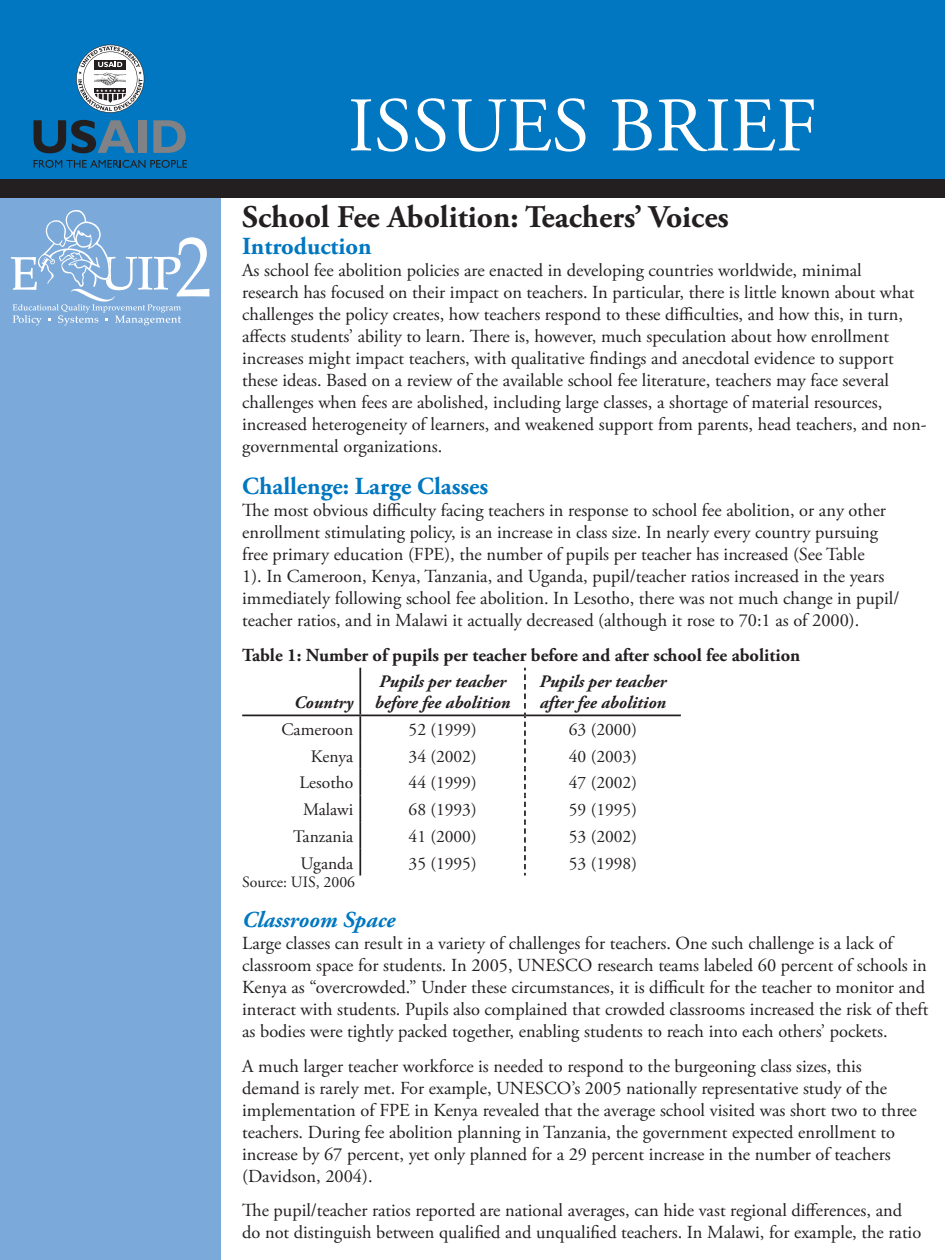
<style>
.page{position:relative;width:945px;height:1260px;background:#fff}
.page>*{position:absolute;margin:0;border:0;box-sizing:border-box;transform-origin:0 0}
.t1{font:77px "Adobe Garamond Pro";color:#fff}
.Paragraph_Style_1{font:700 31.5px "Adobe Garamond Pro";color:#231f20}
.t2{font:700 24.5px "Adobe Garamond Pro";color:#0077c0}
.t3{font:italic 700 22.75px "Adobe Garamond Pro";color:#0077c0}
.School_Effectiveness{font:18.38px/22.1px "Adobe Garamond Pro";color:#231f20}
.t4{font:700 18.38px "Adobe Garamond Pro";color:#231f20}
.School_Effectiveness-2{font:17.5px "Adobe Garamond Pro";color:#231f20}
.School_Effectiveness-3{font:italic 700 17.5px/21px "Adobe Garamond Pro";color:#231f20}
.School_Effectiveness-4{font:15.75px "Adobe Garamond Pro";color:#231f20}
</style>
<div class="page">
<div style="left:0;top:0;width:945px;height:182px;background:#0077c0"></div>
<div style="left:0;top:189px;width:220px;height:1071px;background:#7ba9da"></div>
<div style="left:0;top:180px;width:945px;height:18px;background:#231f20"></div>
<svg style="left:11px;top:210px;width:199px;height:116px"></svg>
<hr style="left:242px;top:715px;width:118px;height:1px;background:#231f20">
<hr style="left:360px;top:715px;width:164px;height:1px;background:#231f20">
<hr style="left:526px;top:715px;width:155px;height:1px;background:#231f20">
<hr style="left:359px;top:668px;width:2px;height:47px;background:#231f20">
<hr style="left:359px;top:716px;width:2px;height:26px;background:#231f20">
<hr style="left:359px;top:742px;width:2px;height:27px;background:#231f20">
<hr style="left:359px;top:769px;width:2px;height:26px;background:#231f20">
<hr style="left:359px;top:795px;width:2px;height:27px;background:#231f20">
<hr style="left:359px;top:822px;width:2px;height:27px;background:#231f20">
<hr style="left:359px;top:849px;width:2px;height:27px;background:#231f20">
<svg style="left:524px;top:668px;width:2px;height:208px"></svg>
<svg style="left:34px;top:120px;width:101px;height:33px"></svg>
<div style="left:138px;top:120px;width:8px;height:33px;background:#808285"></div>
<svg style="left:153px;top:120px;width:33px;height:33px"></svg>
<svg style="left:34px;top:160px;width:153px;height:8px"></svg>
<svg style="left:76px;top:45px;width:68px;height:68px"></svg>
<p class="t1" style="left:348px;top:80px;width:471px">ISSUES BRIEF</p>
<p class="Paragraph_Style_1" style="left:242px;top:199px;width:488px">School Fee Abolition: Teachers’ Voices</p>
<p class="t2" style="left:242px;top:232px;width:131px">Introduction</p>
<p class="School_Effectiveness" style="left:242px;top:260px;width:686px">As school fee abolition policies are enacted in developing countries worldwide, minimal<br>research has focused on their impact on teachers. In particular, there is little known about what challenges the policy creates, how teachers respond to these difficulties, and how this, in turn, affects students’ ability to learn. There is, however, much speculation about how enrollment increases might impact teachers, with qualitative findings and anecdotal evidence to support these ideas. Based on a review of the available school fee literature, teachers may face several challenges when fees are abolished, including large classes, a shortage of material resources, increased heterogeneity of learners, and weakened support from parents, head teachers, and non&shy;governmental organizations.</p>
<p class="t2" style="left:242px;top:472px;width:248px">Challenge: Large Classes</p>
<p class="School_Effectiveness" style="left:242px;top:500px;width:659px">The most obvious difficulty facing teachers in response to school fee abolition, or any other enrollment stimulating policy, is an increase in class size. In nearly every country pursuing free primary education (FPE), the number of pupils per teacher has increased (See Table<br>1). In Cameroon, Kenya, Tanzania, and Uganda, pupil/teacher ratios increased in the years immediately following school fee abolition. In Lesotho, there was not much change in pupil/ teacher ratios, and in Malawi it actually decreased (although it rose to 70:1 as of 2000).</p>
<p class="t4" style="left:242px;top:644px;width:560px">Table 1: Number of pupils per teacher before and after school fee abolition</p>
<p class="School_Effectiveness-3" style="left:294px;top:693px;width:61px">Country</p>
<p class="School_Effectiveness-3" style="left:375px;top:672px;width:137px">Pupils per teacher before fee abolition</p>
<p class="School_Effectiveness-3" style="left:540px;top:672px;width:128px">Pupils per teacher after fee abolition</p>
<p class="School_Effectiveness-2" style="left:281px;top:719px;width:73px">Cameroon</p>
<p class="School_Effectiveness-2" style="left:409px;top:719px;width:70px">52 (1999)</p>
<p class="School_Effectiveness-2" style="left:569px;top:719px;width:70px">63 (2000)</p>
<p class="School_Effectiveness-2" style="left:311px;top:746px;width:44px">Kenya</p>
<p class="School_Effectiveness-2" style="left:409px;top:746px;width:70px">34 (2002)</p>
<p class="School_Effectiveness-2" style="left:569px;top:746px;width:70px">40 (2003)</p>
<p class="School_Effectiveness-2" style="left:300px;top:772px;width:55px">Lesotho</p>
<p class="School_Effectiveness-2" style="left:409px;top:772px;width:70px">44 (1999)</p>
<p class="School_Effectiveness-2" style="left:569px;top:772px;width:70px">47 (2002)</p>
<p class="School_Effectiveness-2" style="left:303px;top:799px;width:52px">Malawi</p>
<p class="School_Effectiveness-2" style="left:409px;top:799px;width:70px">68 (1993)</p>
<p class="School_Effectiveness-2" style="left:569px;top:799px;width:70px">59 (1995)</p>
<p class="School_Effectiveness-2" style="left:293px;top:826px;width:62px">Tanzania</p>
<p class="School_Effectiveness-2" style="left:409px;top:826px;width:70px">41 (2000)</p>
<p class="School_Effectiveness-2" style="left:569px;top:826px;width:70px">53 (2002)</p>
<p class="School_Effectiveness-2" style="left:301px;top:852px;width:54px">Uganda</p>
<p class="School_Effectiveness-2" style="left:409px;top:852px;width:70px">35 (1995)</p>
<p class="School_Effectiveness-2" style="left:569px;top:852px;width:70px">53 (1998)</p>
<p class="School_Effectiveness-4" style="left:242px;top:873px;width:114px">Source: UIS, 2006</p>
<p class="t3" style="left:242px;top:907px;width:155px">Classroom Space</p>
<p class="School_Effectiveness" style="left:242px;top:933px;width:688px">Large classes can result in a variety of challenges for teachers. One such challenge is a lack of classroom space for students. In 2005, UNESCO research teams labeled 60 percent of schools in Kenya as “overcrowded.” Under these circumstances, it is difficult for the teacher to monitor and interact with students. Pupils also complained that crowded classrooms increased the risk of theft as bodies were tightly packed together, enabling students to reach into each others’ pockets.</p>
<p class="School_Effectiveness" style="left:242px;top:1055px;width:676px">A much larger teacher workforce is needed to respond to the burgeoning class sizes, this demand is rarely met. For example, UNESCO’s 2005 nationally representative study of the implementation of FPE in Kenya revealed that the average school visited was short two to three teachers. During fee abolition planning in Tanzania, the government expected enrollment to increase by 67 percent, yet only planned for a 29 percent increase in the number of teachers (Davidson, 2004).</p>
<p class="School_Effectiveness" style="left:242px;top:1200px;width:681px">The pupil/teacher ratios reported are national averages, can hide vast regional differences, and do not distinguish between qualified and unqualified teachers. In Malawi, for example, the ratio</p>
</div>
